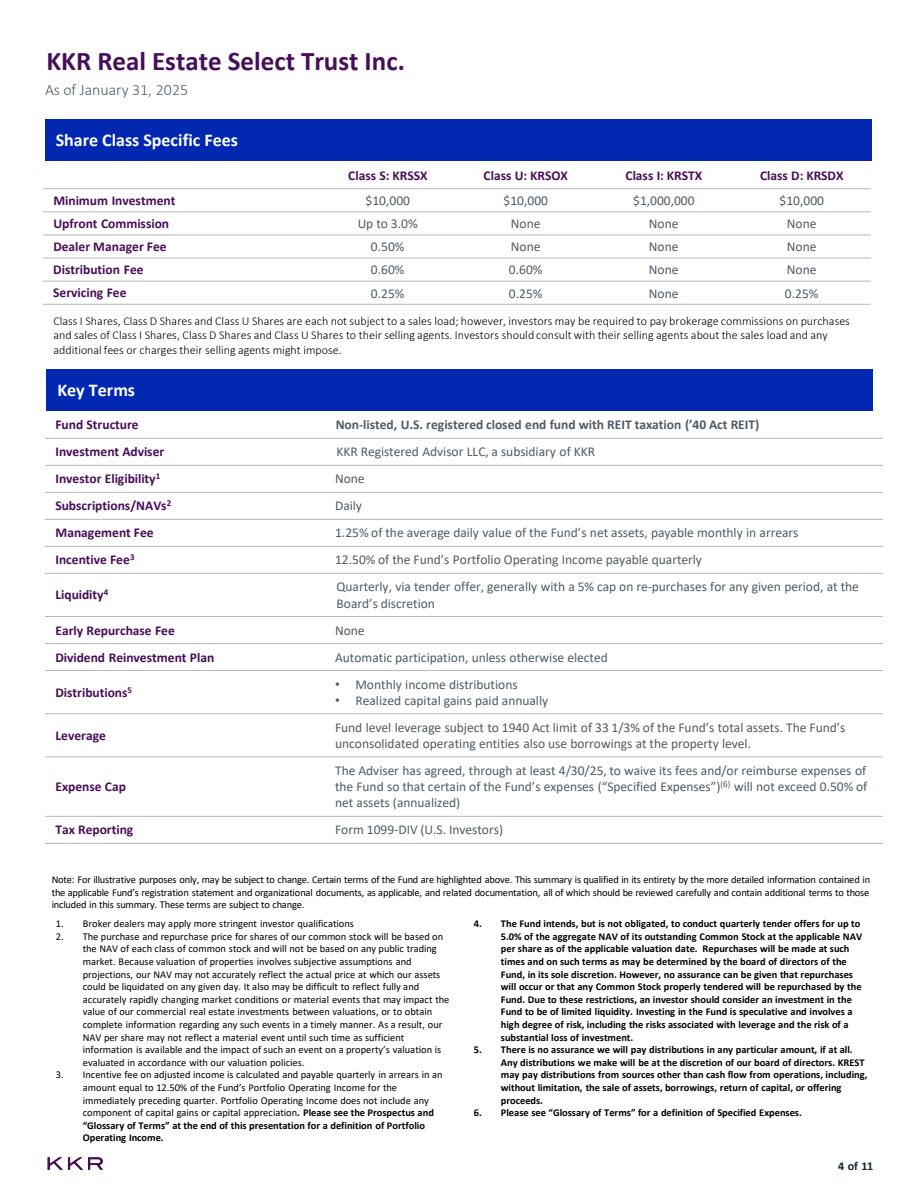
<style>
.page{position:relative;width:918px;height:1188px;background:#fff}
.page>*{position:absolute;margin:0;border:0;box-sizing:border-box;transform-origin:0 0}
.t1{font:700 27px "Calibri";color:#490e5a}
.t2{font:700 18px "Calibri";color:#fff}
.t3{font:300 15.9px "Calibri";letter-spacing:.005em;color:#4c5c67}
.t4{font:13.5px/16.2px "Calibri";color:#4c5c67}
.t5{font:700 13.5px "Calibri";letter-spacing:-.005em;color:#490e59}
.t6{font:700 13.5px "Calibri";color:#4c5c67}
.t7{font:300 12px/14.4px "Calibri";color:#000}
.t8{font:700 12px "Calibri";color:#072535}
.t9{font:10.5px/12.6px "Calibri";letter-spacing:-.005em;color:#000}
.t10{font:700 10.5px/12.6px "Calibri";letter-spacing:-.005em;color:#000}
.s1{font-family:"Arial"}
.s2{font-weight:700}
</style>
<div class="page">
<hr style="left:43px;top:188px;width:828px;height:1px;background:#b7b7b6">
<hr style="left:43px;top:212px;width:828px;height:1px;background:#b7b7b6">
<hr style="left:43px;top:235px;width:828px;height:1px;background:#b7b7b6">
<hr style="left:43px;top:258px;width:828px;height:1px;background:#b7b7b6">
<hr style="left:43px;top:281px;width:828px;height:1px;background:#b7b7b6">
<hr style="left:43px;top:304px;width:828px;height:1px;background:#b7b7b6">
<svg style="left:48px;top:1157px;width:55px;height:13px"></svg>
<div style="left:45px;top:119px;width:826px;height:42px;background:#0228b1"></div>
<hr style="left:45px;top:438px;width:838px;height:1px;background:#b7b7b6">
<hr style="left:45px;top:465px;width:838px;height:1px;background:#b7b7b6">
<hr style="left:45px;top:492px;width:838px;height:1px;background:#b7b7b6">
<hr style="left:45px;top:519px;width:838px;height:1px;background:#b7b7b6">
<hr style="left:45px;top:546px;width:838px;height:1px;background:#b7b7b6">
<hr style="left:45px;top:573px;width:838px;height:1px;background:#b7b7b6">
<hr style="left:45px;top:616px;width:838px;height:1px;background:#b7b7b6">
<hr style="left:45px;top:643px;width:838px;height:1px;background:#b7b7b6">
<hr style="left:45px;top:670px;width:838px;height:1px;background:#b7b7b6">
<hr style="left:45px;top:714px;width:838px;height:1px;background:#b7b7b6">
<hr style="left:45px;top:757px;width:838px;height:1px;background:#b7b7b6">
<hr style="left:45px;top:816px;width:838px;height:1px;background:#b7b7b6">
<hr style="left:45px;top:843px;width:838px;height:1px;background:#b7b7b6">
<div style="left:47px;top:369px;width:826px;height:42px;background:#0228b1"></div>
<h2 class="t1" style="left:46px;top:42px;width:360px">KKR Real Estate Select Trust Inc.</h2>
<p class="t3" style="left:45px;top:80px;width:145px">As of January 31, 2025</p>
<p class="t2" style="left:56px;top:127px;width:184px">Share Class Specific Fees</p>
<p class="t5" style="left:348px;top:166px;width:81px">Class S: KRSSX</p>
<p class="t5" style="left:484px;top:166px;width:86px">Class U: KRSOX</p>
<p class="t5" style="left:626px;top:166px;width:78px">Class I: KRSTX</p>
<p class="t5" style="left:760px;top:166px;width:85px">Class D: KRSDX</p>
<p class="t5" style="left:53px;top:191px;width:124px">Minimum Investment</p>
<p class="t4" style="left:366px;top:192px;width:46px">$10,000</p>
<p class="t4" style="left:504px;top:192px;width:46px">$10,000</p>
<p class="t4" style="left:633px;top:192px;width:63px">$1,000,000</p>
<p class="t4" style="left:780px;top:192px;width:46px">$10,000</p>
<p class="t5" style="left:53px;top:214px;width:117px">Upfront Commission</p>
<p class="t4" style="left:358px;top:215px;width:62px">Up to 3.0%</p>
<p class="t4" style="left:511px;top:215px;width:31px">None</p>
<p class="t4" style="left:649px;top:215px;width:31px">None</p>
<p class="t4" style="left:787px;top:215px;width:31px">None</p>
<p class="t5" style="left:53px;top:237px;width:115px">Dealer Manager Fee</p>
<p class="t4" style="left:371px;top:238px;width:35px">0.50%</p>
<p class="t4" style="left:511px;top:238px;width:31px">None</p>
<p class="t4" style="left:649px;top:238px;width:31px">None</p>
<p class="t4" style="left:787px;top:238px;width:31px">None</p>
<p class="t5" style="left:53px;top:260px;width:92px">Distribution Fee</p>
<p class="t4" style="left:371px;top:262px;width:35px">0.60%</p>
<p class="t4" style="left:509px;top:262px;width:35px">0.60%</p>
<p class="t4" style="left:649px;top:262px;width:31px">None</p>
<p class="t4" style="left:787px;top:262px;width:31px">None</p>
<p class="t5" style="left:53px;top:283px;width:75px">Servicing Fee</p>
<p class="t4" style="left:371px;top:285px;width:35px">0.25%</p>
<p class="t4" style="left:509px;top:285px;width:35px">0.25%</p>
<p class="t4" style="left:649px;top:285px;width:31px">None</p>
<p class="t4" style="left:785px;top:285px;width:35px">0.25%</p>
<p class="t7" style="left:53px;top:314px;width:798px">Class I Shares, Class D Shares and Class U Shares are each not subject to a sales load; however, investors may be required to pay brokerage commissions on purchases and sales of Class I Shares, Class D Shares and Class U Shares to their selling agents. Investors should consult with their selling agents about the sales load and any additional fees or charges their selling agents might impose.</p>
<p class="t2" style="left:57px;top:377px;width:79px">Key Terms</p>
<p class="t5" style="left:55px;top:415px;width:85px">Fund Structure</p>
<p class="t6" style="left:336px;top:415px;width:425px">Non-listed, U.S. registered closed end fund with REIT taxation (’40 Act REIT)</p>
<p class="t5" style="left:55px;top:442px;width:110px">Investment Adviser</p>
<p class="t4" style="left:337px;top:443px;width:260px">KKR Registered Advisor LLC, a subsidiary of KKR</p>
<p class="t5" style="left:55px;top:469px;width:106px">Investor Eligibility<sup>1</sup></p>
<p class="t4" style="left:335px;top:470px;width:31px">None</p>
<p class="t5" style="left:55px;top:496px;width:117px">Subscriptions/NAVs<sup>2</sup></p>
<p class="t4" style="left:335px;top:497px;width:28px">Daily</p>
<p class="t5" style="left:55px;top:523px;width:100px">Management Fee</p>
<p class="t4" style="left:335px;top:524px;width:465px">1.25% of the average daily value of the Fund’s net assets, payable monthly in arrears</p>
<p class="t5" style="left:55px;top:550px;width:81px">Incentive Fee<sup>3</sup></p>
<p class="t4" style="left:335px;top:551px;width:368px">12.50% of the Fund’s Portfolio Operating Income payable quarterly</p>
<p class="t5" style="left:55px;top:585px;width:54px">Liquidity<sup>4</sup></p>
<p class="t4" style="left:337px;top:578px;width:524px">Quarterly, via tender offer, generally with a 5% cap on re-purchases for any given period, at the<br>Board’s discretion</p>
<p class="t5" style="left:55px;top:621px;width:121px">Early Repurchase Fee</p>
<p class="t4" style="left:335px;top:622px;width:31px">None</p>
<p class="t5" style="left:55px;top:648px;width:160px">Dividend Reinvestment Plan</p>
<p class="t4" style="left:335px;top:649px;width:274px">Automatic participation, unless otherwise elected</p>
<p class="t5" style="left:55px;top:683px;width:78px">Distributions<sup>5</sup></p>
<p class="t4" style="left:335px;top:676px;width:184px"><span class="s1">•</span> Monthly income distributions</p>
<p class="t4" style="left:335px;top:692px;width:215px"><span class="s1">•</span> Realized capital gains paid annually</p>
<p class="t5" style="left:55px;top:726px;width:52px">Leverage</p>
<p class="t4" style="left:335px;top:719px;width:512px">Fund level leverage subject to 1940 Act limit of 33 1/3% of the Fund’s total assets. The Fund’s unconsolidated operating entities also use borrowings at the property level.</p>
<p class="t5" style="left:55px;top:777px;width:72px">Expense Cap</p>
<p class="t4" style="left:335px;top:762px;width:534px;text-align:justify">The Adviser has agreed, through at least 4/30/25, to waive its fees and/or reimburse expenses of the Fund so that certain of the Fund’s expenses (“Specified Expenses”)<sup>(6)</sup> will not exceed 0.50% of net assets (annualized)</p>
<p class="t5" style="left:55px;top:820px;width:79px">Tax Reporting</p>
<p class="t4" style="left:335px;top:821px;width:170px">Form 1099-DIV (U.S. Investors)</p>
<p class="t9" style="left:52px;top:873px;width:820px;text-align:justify">Note: For illustrative purposes only, may be subject to change. Certain terms of the Fund are highlighted above. This summary is qualified in its entirety by the more detailed information contained in the applicable Fund’s registration statement and organizational documents, as applicable, and related documentation, all of which should be reviewed carefully and contain additional terms to those included in this summary. These terms are subject to change.</p>
<p class="t9" style="left:56px;top:917px;width:300px">1. Broker dealers may apply more stringent investor qualifications</p>
<p class="t9" style="left:83px;top:930px;width:368px;text-indent:-27px">2. The purchase and repurchase price for shares of our common stock will be based on the NAV of each class of common stock and will not be based on any public trading market. Because valuation of properties involves subjective assumptions and projections, our NAV may not accurately reflect the actual price at which our assets could be liquidated on any given day. It also may be difficult to reflect fully and accurately rapidly changing market conditions or material events that may impact the value of our commercial real estate investments between valuations, or to obtain complete information regarding any such events in a timely manner. As a result, our NAV per share may not reflect a material event until such time as sufficient information is available and the impact of such an event on a property’s valuation is evaluated in accordance with our valuation policies.</p>
<p class="t9" style="left:83px;top:1068px;width:362px;text-indent:-27px">3. Incentive fee on adjusted income is calculated and payable quarterly in arrears in an amount equal to 12.50% of the Fund’s Portfolio Operating Income for the immediately preceding quarter. Portfolio Operating Income does not include any component of capital gains or capital appreciation<span class="s2">. Please see the Prospectus and “Glossary of Terms” at the end of this presentation for a definition of Portfolio Operating Income.</span></p>
<p class="t10" style="left:501px;top:917px;width:363px;text-indent:-27px">4. The Fund intends, but is not obligated, to conduct quarterly tender offers for up to 5.0% of the aggregate NAV of its outstanding Common Stock at the applicable NAV per share as of the applicable valuation date. Repurchases will be made at such times and on such terms as may be determined by the board of directors of the Fund, in its sole discretion. However, no assurance can be given that repurchases will occur or that any Common Stock properly tendered will be repurchased by the Fund. Due to these restrictions, an investor should consider an investment in the Fund to be of limited liquidity. Investing in the Fund is speculative and involves a high degree of risk, including the risks associated with leverage and the risk of a substantial loss of investment.</p>
<p class="t10" style="left:501px;top:1043px;width:368px;text-indent:-27px">5. There is no assurance we will pay distributions in any particular amount, if at all.<br>Any distributions we make will be at the discretion of our board of directors. KREST may pay distributions from sources other than cash flow from operations, including, without limitation, the sale of assets, borrowings, return of capital, or offering proceeds.</p>
<p class="t10" style="left:474px;top:1106px;width:329px">6. Please see “Glossary of Terms” for a definition of Specified Expenses.</p>
<p class="t8" style="left:838px;top:1157px;width:37px">4 of 11</p>
</div>
